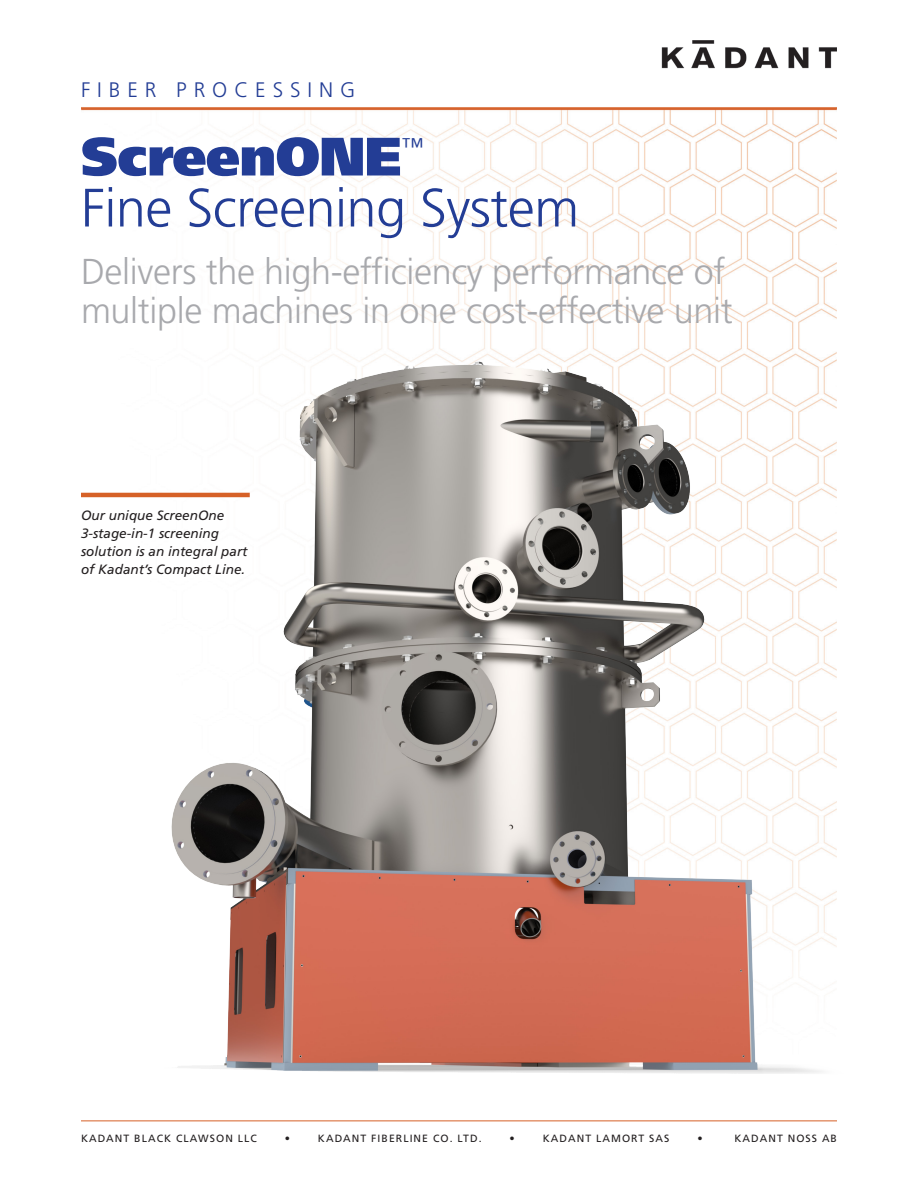
<style>
.page{position:relative;width:918px;height:1188px;background:#fff}
.page>*{position:absolute;margin:0;border:0;box-sizing:border-box;transform-origin:0 0}
.KADANT_BROCHURE_TITLE_1{font:300 54px "Frutiger LT Std";letter-spacing:-.01em;color:#233d95}
.KADANT_BROCHURE_TITLE_1-2{font:900 54px "Frutiger LT Std";letter-spacing:-.01em;color:#233d95}
.KADANT_BROCHURE_INTRO_MESSAGE_HEADER{font:300 36px/39px "Frutiger LT Std";letter-spacing:-.01em;color:#a8a9ad}
.KADANT_BROCHURE_TITLE_1-3{font:300 22.8px "Frutiger LT Std";color:#233d95}
.t1{font:300 21px "Frutiger LT Std";letter-spacing:.33em;color:#233d95}
.KADANT_BROCHURE_CAPTIONS{font:italic 13.5px/18px "Frutiger LT Std";color:#231f20}
.t2{font:10.5px "Frutiger LT Std";letter-spacing:.1em;color:#231f20}
</style>
<div class="page">
<img style="left:81px;top:47px;width:756px;height:451px">
<img style="left:662px;top:40px;width:175px;height:28px">
<hr style="left:81px;top:107px;width:756px;height:2px;background:#d66127">
<hr style="left:81px;top:1120px;width:756px;height:1px;background:#d66127">
<img style="left:94px;top:336px;width:743px;height:738px">
<hr style="left:81px;top:493px;width:169px;height:4px;background:#d66127">
<h3 class="t1" style="left:81px;top:78px;width:276px">FIBER PROCESSING</h3>
<p class="KADANT_BROCHURE_TITLE_1-2" style="left:81px;top:124px;width:322px">ScreenONE</p>
<p class="KADANT_BROCHURE_TITLE_1-3" style="left:401px;top:133px;width:24px">™</p>
<p class="KADANT_BROCHURE_TITLE_1" style="left:81px;top:177px;width:500px">Fine Screening System</p>
<p class="KADANT_BROCHURE_INTRO_MESSAGE_HEADER" style="left:81px;top:252px;width:653px">Delivers the high-efficiency performance of multiple machines in one cost-effective unit</p>
<p class="KADANT_BROCHURE_CAPTIONS" style="left:81px;top:506px;width:145px">Our unique ScreenOne<br>3-stage-in-1 screening</p>
<p class="KADANT_BROCHURE_CAPTIONS" style="left:81px;top:542px;width:168px">solution is an integral part of Kadant’s Compact Line.</p>
<p class="t2" style="left:81px;top:1132px;width:177px">KADANT BLACK CLAWSON LLC</p>
<p class="t2" style="left:285px;top:1132px;width:7px">•</p>
<p class="t2" style="left:318px;top:1132px;width:165px">KADANT FIBERLINE CO. LTD.</p>
<p class="t2" style="left:510px;top:1132px;width:7px">•</p>
<p class="t2" style="left:543px;top:1132px;width:128px">KADANT LAMORT SAS</p>
<p class="t2" style="left:697px;top:1132px;width:7px">•</p>
<p class="t2" style="left:734px;top:1132px;width:104px">KADANT NOSS AB</p>
</div>
